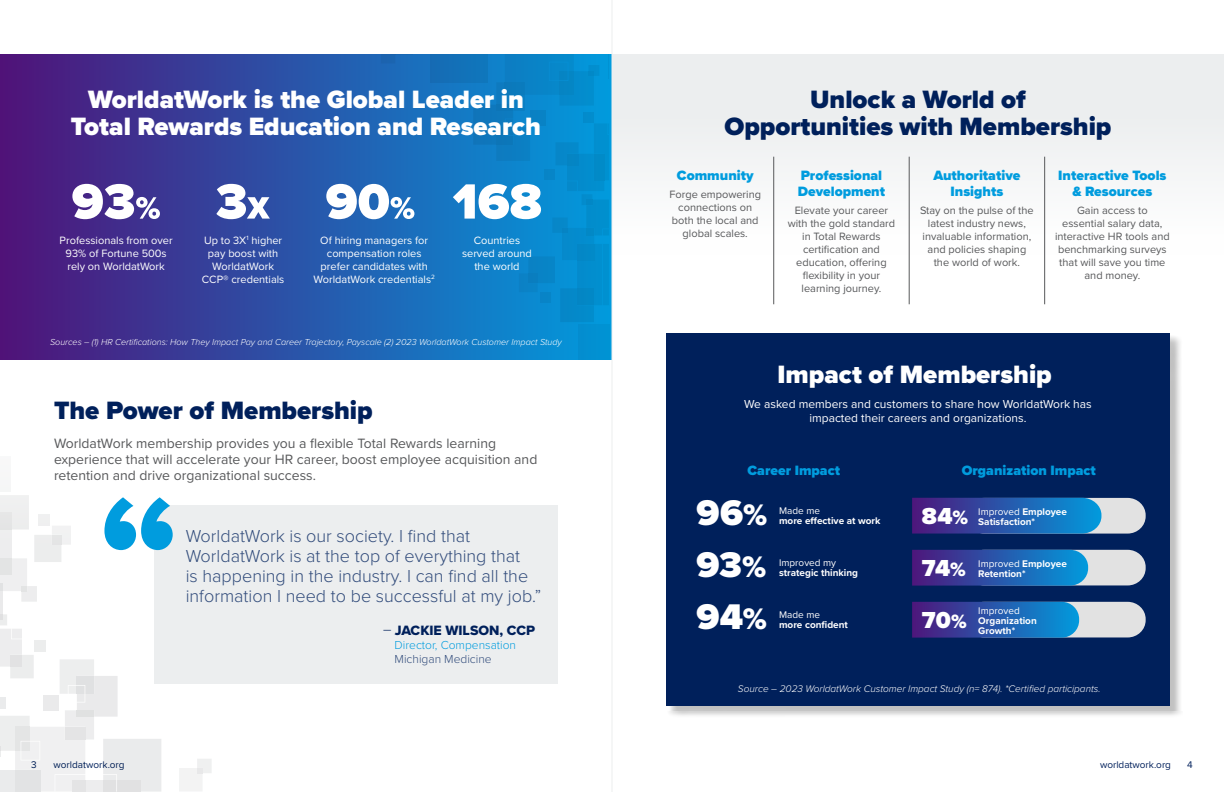
<style>
.page{position:relative;width:1224px;height:792px;background:#fff}
.page>*{position:absolute;margin:0;border:0;box-sizing:border-box;transform-origin:0 0}
.body{font:900 37px "Proxima Nova";color:#fff}
.t1{font:900 26px/27px "Proxima Nova";color:#fff;text-align:center}
.t2{font:900 26px/27px "Proxima Nova";color:#00205b;text-align:center}
.body-2{font:900 24px "Proxima Nova";color:#fff}
.t3{font:300 18px/20px "Proxima Nova";color:#334d7c}
.t4{font:14px/16px "Proxima Nova";color:#58595b}
.t5{font:900 14px/16px "Proxima Nova";color:#009cde;text-align:center}
.t6{font:14px "Proxima Nova Extrabld";color:#00205b}
.t7{font:12px/14px "Proxima Nova";color:#fff;text-align:center}
.t8{font:300 12px "Proxima Nova";color:#009cde}
.t9{font:300 12px "Proxima Nova";color:#334d7c}
.t10{font:11px/13px "Proxima Nova";color:#58595b;text-align:center}
.t11{font:11px/13px "Proxima Nova";color:#fff;text-align:center}
.t12{font:700 10px/10px "Proxima Nova";color:#fff}
.t13{font:italic 300 10px "Proxima Nova";color:#fff}
.t14{font:10px "Proxima Nova";color:#00205b}
.t15{font:italic 300 9px "Proxima Nova";color:#fff}
.s1{font-family:"Proxima Nova";font-weight:300}
.s2{font-size:30.8px}
.s3{font-weight:400}
.s4{font-size:20px}
</style>
<div class="page">
<hr style="left:0;top:591px;width:2px;height:23px;background:#acaeb0">
<svg style="left:179px;top:759px;width:33px;height:32px"></svg>
<div style="left:0;top:456px;width:11px;height:36px;background:#f7f7f7"></div>
<svg style="left:0;top:495px;width:71px;height:107px"></svg>
<div style="left:0;top:512px;width:12px;height:18px;background:#e5e5e6"></div>
<svg style="left:0;top:614px;width:161px;height:178px"></svg>
<div style="left:0;top:54px;width:612px;height:306px;background:linear-gradient(to right,#501278,#019adc)"></div>
<div style="left:430px;top:54px;width:57px;height:29px;background:#156db5"></div>
<svg style="left:381px;top:54px;width:32px;height:9px"></svg>
<div style="left:578px;top:325px;width:31px;height:35px;background:#0290d1"></div>
<div style="left:667px;top:334px;width:516px;height:384px;background:#000;opacity:.25"></div>
<div style="left:666px;top:333px;width:504px;height:373px;background:#00205b"></div>
<div style="left:612px;top:54px;width:612px;height:201px;background:#eceeef"></div>
<div style="left:154px;top:506px;width:404px;height:178px;background:#eceeef"></div>
<svg style="left:72px;top:184px;width:88px;height:35px"></svg>
<svg style="left:216px;top:184px;width:54px;height:35px"></svg>
<svg style="left:326px;top:184px;width:88px;height:35px"></svg>
<svg style="left:453px;top:54px;width:157px;height:268px;background:#168bcd"></svg>
<div style="left:966px;top:498px;width:180px;height:36px;background:#e2e2e2;border-radius:18px"></div>
<svg style="left:912px;top:498px;width:189px;height:36px;background:#2b59ab"></svg>
<div style="left:966px;top:602px;width:180px;height:35px;background:#e2e2e2;border-radius:18px"></div>
<svg style="left:912px;top:602px;width:167px;height:36px;background:#2b59ab"></svg>
<div style="left:966px;top:550px;width:180px;height:35px;background:#e2e2e2;border-radius:18px"></div>
<svg style="left:912px;top:550px;width:176px;height:36px;background:#2b59ab"></svg>
<svg style="left:104px;top:497px;width:69px;height:53px"></svg>
<hr style="left:612px;top:0;width:1px;height:792px;background:#eceeef">
<hr style="left:773px;top:157px;width:1px;height:147px;background:#58595b">
<hr style="left:909px;top:157px;width:1px;height:147px;background:#58595b">
<hr style="left:1044px;top:157px;width:1px;height:147px;background:#58595b">
<p class="t1" style="left:71px;top:86px;width:472px">WorldatWork is the Global Leader in<br>Total Rewards Education and Research</p>
<p class="t11" style="left:60px;top:234px;width:115px">Professionals from over<br>93% of Fortune 500s rely on WorldatWork</p>
<p class="t11" style="left:204px;top:234px;width:80px">Up to 3X<sup>1</sup> higher pay boost with<br>WorldatWork</p>
<p class="t11" style="left:202px;top:273px;width:84px">CCP® credentials</p>
<p class="t11" style="left:314px;top:234px;width:123px">Of hiring managers for compensation roles prefer candidates with<br>WorldatWork credentials<sup>2</sup></p>
<p class="t11" style="left:474px;top:234px;width:48px">Countries</p>
<p class="t11" style="left:462px;top:247px;width:71px">served around</p>
<p class="t11" style="left:474px;top:260px;width:47px">the world</p>
<p class="t15" style="left:50px;top:335px;width:513px">Sources – (1) HR Certifications: How They Impact Pay and Career Trajectory, Payscale (2) 2023 WorldatWork Customer Impact Study</p>
<p class="t2" style="left:54px;top:397px;width:320px">The Power of Membership</p>
<p class="t4" style="left:54px;top:435px;width:485px">WorldatWork membership provides you a flexible Total Rewards learning experience that will accelerate your HR career, boost employee acquisition and retention and drive organizational success.</p>
<p class="t3" style="left:186px;top:525px;width:357px">WorldatWork is our society. I find that WorldatWork is at the top of everything that<br>is happening in the industry. I can find all the information I need to be successful at my job.”</p>
<p class="t6" style="left:383px;top:620px;width:154px"><span class="s1">–</span> JACKIE WILSON, CCP</p>
<p class="t8" style="left:395px;top:636px;width:123px">Director, Compensation</p>
<p class="t9" style="left:395px;top:650px;width:99px">Michigan Medicine</p>
<p class="t2" style="left:725px;top:86px;width:388px">Unlock a World of<br>Opportunities with Membership</p>
<p class="t5" style="left:677px;top:167px;width:78px">Community</p>
<p class="t10" style="left:669px;top:187px;width:93px">Forge empowering connections on both the local and global scales.</p>
<p class="t5" style="left:801px;top:167px;width:83px">Professional</p>
<p class="t5" style="left:798px;top:183px;width:89px">Development</p>
<p class="t10" style="left:788px;top:203px;width:109px">Elevate your career with the gold standard in Total Rewards certification and education, offering flexibility in your learning journey.</p>
<p class="t5" style="left:933px;top:167px;width:89px">Authoritative<br>Insights</p>
<p class="t10" style="left:920px;top:203px;width:115px">Stay on the pulse of the latest industry news, invaluable information, and policies shaping the world of work.</p>
<p class="t5" style="left:1058px;top:167px;width:110px">Interactive Tools &amp; Resources</p>
<p class="t10" style="left:1055px;top:203px;width:116px">Gain access to essential salary data, interactive HR tools and benchmarking surveys that will save you time and money.</p>
<p class="t1" style="left:778px;top:361px;width:276px">Impact of Membership</p>
<p class="t7" style="left:744px;top:397px;width:349px">We asked members and customers to share how WorldatWork has impacted their careers and organizations.</p>
<p class="t5" style="left:747px;top:462px;width:94px">Career Impact</p>
<p class="t5" style="left:962px;top:462px;width:136px">Organization Impact</p>
<p class="body" style="left:696px;top:485px;width:72px">96<span class="s2">%</span></p>
<p class="body" style="left:696px;top:537px;width:71px">93<span class="s2">%</span></p>
<p class="body" style="left:696px;top:589px;width:72px">94<span class="s2">%</span></p>
<p class="t12" style="left:779px;top:505px;width:103px"><span class="s3">Made me<br></span>more effective at work</p>
<p class="t12" style="left:779px;top:557px;width:81px"><span class="s3">Improved my </span>strategic thinking</p>
<p class="t12" style="left:779px;top:609px;width:70px"><span class="s3">Made me<br></span>more confident</p>
<p class="body-2" style="left:922px;top:498px;width:48px">84<span class="s4">%</span></p>
<p class="t12" style="left:978px;top:506px;width:90px"><span class="s3">Improved</span> Employee<br>Satisfaction*</p>
<p class="body-2" style="left:922px;top:550px;width:45px">74<span class="s4">%</span></p>
<p class="t12" style="left:978px;top:558px;width:90px"><span class="s3">Improved</span> Employee<br>Retention*</p>
<p class="body-2" style="left:922px;top:602px;width:46px">70<span class="s4">%</span></p>
<p class="t12" style="left:978px;top:605px;width:60px"><span class="s3">Improved<br></span>Organization</p>
<p class="t12" style="left:978px;top:625px;width:38px">Growth*</p>
<p class="t13" style="left:738px;top:681px;width:364px">Source – 2023 WorldatWork Customer Impact Study (n= 874). *Certified participants.</p>
<p class="t14" style="left:31px;top:757px;width:7px">3</p>
<p class="t14" style="left:54px;top:757px;width:73px">worldatwork.org</p>
<p class="t14" style="left:1100px;top:757px;width:73px">worldatwork.org</p>
<p class="t14" style="left:1187px;top:757px;width:7px">4</p>
</div>
